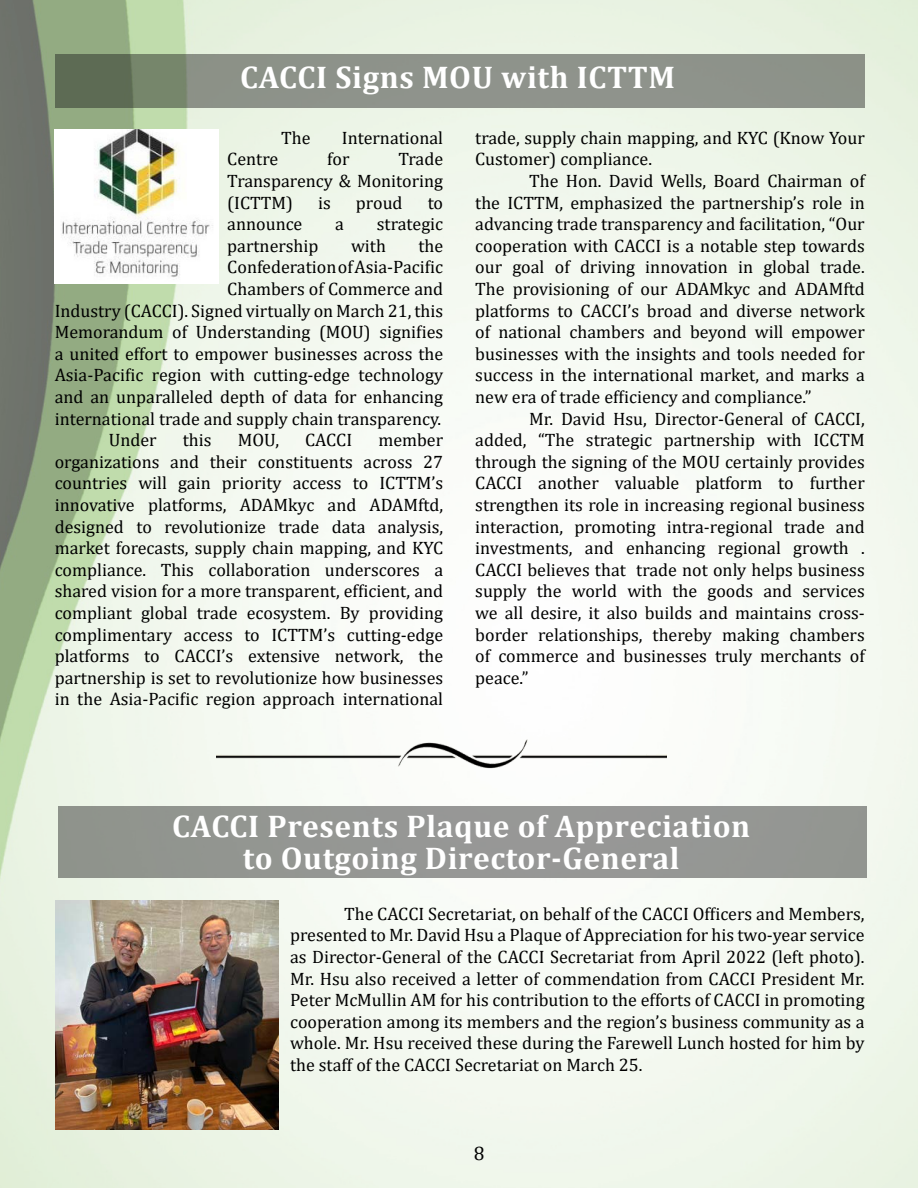
<style>
.page{position:relative;width:918px;height:1188px;background:#fff}
.page>*{position:absolute;margin:0;border:0;box-sizing:border-box;transform-origin:0 0}
.Head{font:700 31.5px "Cambria";letter-spacing:.02em;color:#fff}
.t1{font:19.5px "Cambria";color:#000}
.Body{font:18px/21.6px "Cambria";color:#000;text-align:justify}
</style>
<div class="page">
<img style="left:0;top:0;width:918px;height:1188px">
<svg style="left:55px;top:54px;width:809px;height:54px;background:#878d82"></svg>
<img style="left:54px;top:130px;width:164px;height:154px">
<img style="left:217px;top:734px;width:450px;height:54px">
<div style="left:58px;top:806px;width:808px;height:72px;background:#959793"></div>
<img style="left:55px;top:900px;width:223px;height:230px">
<p class="Head" style="left:240px;top:55px;width:437px">CACCI Signs MOU with ICTTM</p>
<p class="Body" style="left:281px;top:127px;width:31px">The</p>
<p class="Body" style="left:342px;top:127px;width:103px">International</p>
<p class="Body" style="left:227px;top:148px;width:53px">Centre</p>
<p class="Body" style="left:327px;top:148px;width:24px">for</p>
<p class="Body" style="left:475px;top:127px;width:391px">trade, supply chain mapping, and KYC (Know Your<br>Customer) compliance.</p>
<p class="Body" style="left:475px;top:170px;width:391px;text-indent:54px">The Hon. David Wells, Board Chairman of the ICTTM, emphasized the partnership’s role in advancing trade transparency and facilitation, “Our cooperation with CACCI is a notable step towards our goal of driving innovation in global trade.<br>The provisioning of our ADAMkyc and ADAMftd platforms to CACCI’s broad and diverse network of national chambers and beyond will empower businesses with the insights and tools needed for success in the international market, and marks a new era of trade efficiency and compliance.”</p>
<p class="Body" style="left:475px;top:408px;width:391px;text-indent:54px">Mr. David Hsu, Director-General of CACCI, added, “The strategic partnership with ICCTM through the signing of the MOU certainly provides CACCI another valuable platform to further strengthen its role in increasing regional business interaction, promoting intra-regional trade and investments, and enhancing regional growth .<br>CACCI believes that trade not only helps business supply the world with the goods and services we all desire, it also builds and maintains cross&shy;border relationships, thereby making chambers of commerce and businesses truly merchants of peace.”</p>
<p class="Body" style="left:227px;top:148px;width:217px;text-indent:171px">Trade Transparency &amp; Monitoring (ICTTM)</p>
<p class="Body" style="left:318px;top:192px;width:14px">is</p>
<p class="Body" style="left:356px;top:192px;width:48px">proud</p>
<p class="Body" style="left:428px;top:192px;width:17px">to</p>
<p class="Body" style="left:227px;top:213px;width:77px">announce</p>
<p class="Body" style="left:335px;top:213px;width:10px">a</p>
<p class="Body" style="left:377px;top:213px;width:68px">strategic</p>
<p class="Body" style="left:227px;top:235px;width:93px">partnership</p>
<p class="Body" style="left:351px;top:235px;width:36px">with</p>
<p class="Body" style="left:55px;top:235px;width:390px;text-align:right">the<br>Confederation of Asia-Pacific<br>Chambers of Commerce and<br>Industry (CACCI). Signed virtually on March 21, this Memorandum of Understanding (MOU) signifies a united effort to empower businesses across the Asia-Pacific region with cutting-edge technology and an unparalleled depth of data for enhancing international trade and supply chain transparency.</p>
<p class="Body" style="left:109px;top:429px;width:49px">Under</p>
<p class="Body" style="left:183px;top:429px;width:30px">this</p>
<p class="Body" style="left:238px;top:429px;width:43px">MOU,</p>
<p class="Body" style="left:305px;top:429px;width:49px">CACCI</p>
<p class="Body" style="left:55px;top:429px;width:390px;text-indent:324px">member organizations and their constituents across 27 countries will gain priority access to ICTTM’s innovative platforms, ADAMkyc and ADAMftd, designed to revolutionize trade data analysis, market forecasts, supply chain mapping, and KYC compliance. This collaboration underscores a shared vision for a more transparent, efficient, and compliant global trade ecosystem. By providing complimentary access to ICTTM’s cutting-edge platforms to CACCI’s extensive network, the partnership is set to revolutionize how businesses in the Asia-Pacific region approach international</p>
<p class="Head" style="left:172px;top:804px;width:580px">CACCI Presents Plaque of Appreciation</p>
<p class="Head" style="left:243px;top:836px;width:438px">to Outgoing Director-General</p>
<p class="Body" style="left:290px;top:903px;width:576px;text-indent:54px">The CACCI Secretariat, on behalf of the CACCI Officers and Members, presented to Mr. David Hsu a Plaque of Appreciation for his two-year service as Director-General of the CACCI Secretariat from April 2022 (left photo).<br>Mr. Hsu also received a letter of commendation from CACCI President Mr.<br>Peter McMullin AM for his contribution to the efforts of CACCI in promoting cooperation among its members and the region’s business community as a whole. Mr. Hsu received these during the Farewell Lunch hosted for him by the staff of the CACCI Secretariat on March 25.</p>
<p class="t1" style="left:474px;top:1142px;width:12px">8</p>
</div>
